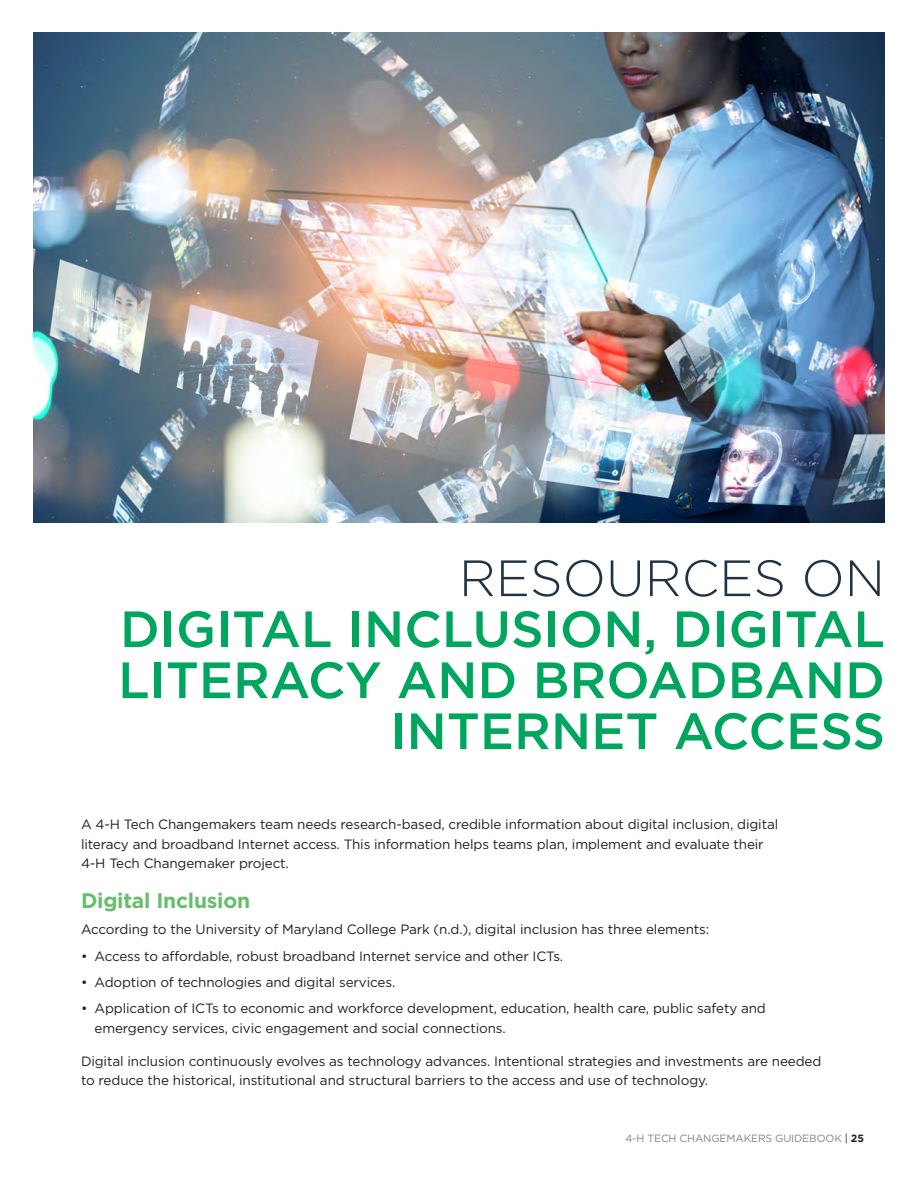
<style>
.page{position:relative;width:918px;height:1188px;background:#fff}
.page>*{position:absolute;margin:0;border:0;box-sizing:border-box;transform-origin:0 0}
.t1{font:500 51px/51px "Gotham";color:#00a65d;text-align:right}
.Subhead{font:700 21px "Gotham";letter-spacing:-.01em;color:#65be6b}
.Body{font:13.5px/19.5px "Gotham";letter-spacing:-.01em;color:#231f20}
.t2{font:10.5px "Gotham";letter-spacing:-.01em;color:#808285}
.s1{font-weight:300;color:#213242}
.s2{color:#231f20}
.s3{font-weight:700;color:#231f20}
</style>
<div class="page">
<img style="left:33px;top:32px;width:852px;height:490px">
<p class="t1" style="left:118px;top:552px;width:768px"><span class="s1">RESOURCES ON<br></span>DIGITAL INCLUSION, DIGITAL<br>LITERACY AND BROADBAND<br>INTERNET ACCESS</p>
<p class="Body" style="left:81px;top:815px;width:699px">A 4-H Tech Changemakers team needs research-based, credible information about digital inclusion, digital literacy and broadband Internet access. This information helps teams plan, implement and evaluate their<br>4-H Tech Changemaker project.</p>
<p class="Subhead" style="left:81px;top:887px;width:171px">Digital Inclusion</p>
<p class="Body" style="left:81px;top:920px;width:630px">According to the University of Maryland College Park (n.d.), digital inclusion has three elements:</p>
<p class="Body" style="left:81px;top:946px;width:482px">• Access to affordable, robust broadband Internet service and other ICTs.</p>
<p class="Body" style="left:81px;top:972px;width:314px">• Adoption of technologies and digital services.</p>
<p class="Body" style="left:94px;top:998px;width:673px;text-indent:-14px">• Application of ICTs to economic and workforce development, education, health care, public safety and emergency services, civic engagement and social connections.</p>
<p class="Body" style="left:81px;top:1051px;width:742px">Digital inclusion continuously evolves as technology advances. Intentional strategies and investments are needed to reduce the historical, institutional and structural barriers to the access and use of technology.</p>
<p class="t2" style="left:625px;top:1132px;width:240px">4-H TECH CHANGEMAKERS GUIDEBOOK <span class="s2">|</span> <span class="s3">25</span></p>
</div>
